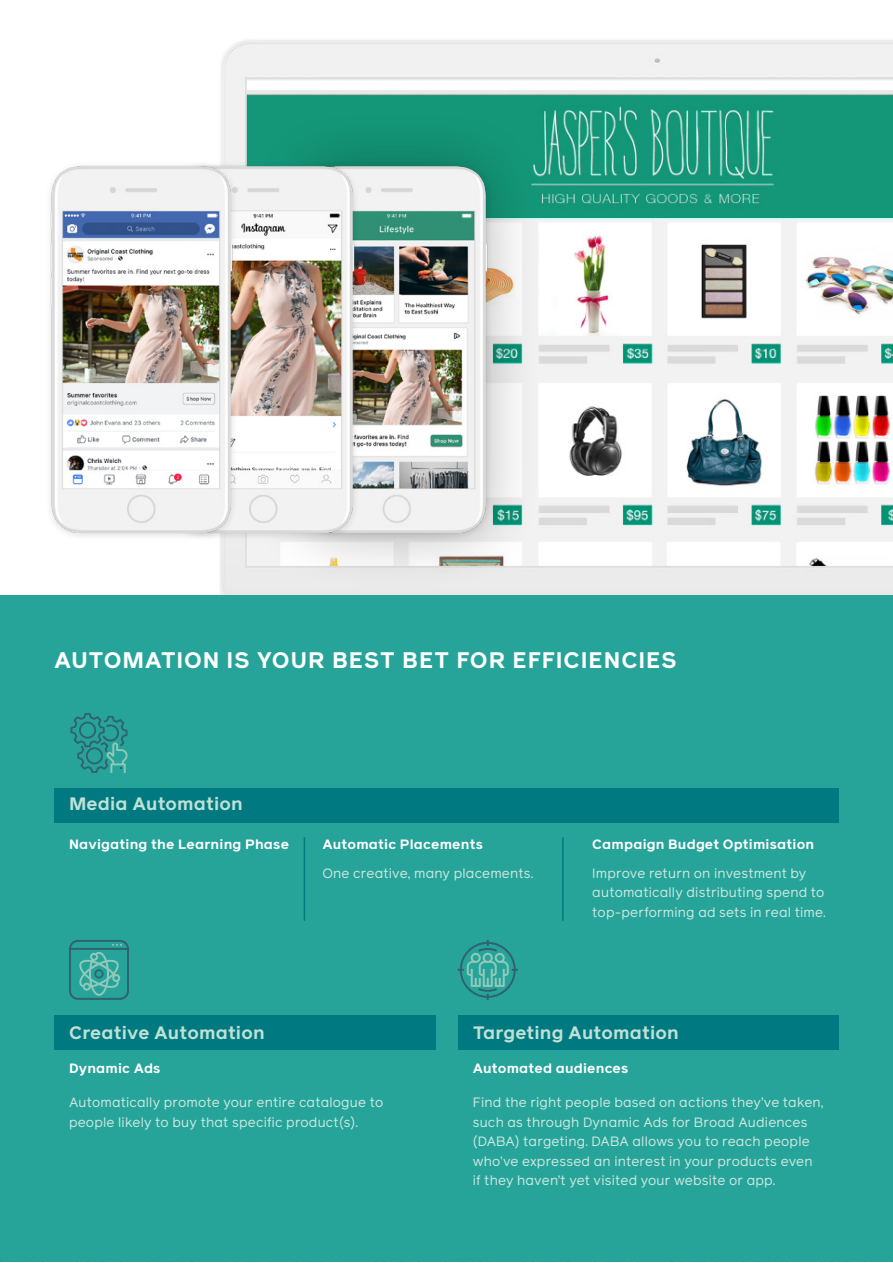
<style>
.page{position:relative;width:893px;height:1263px;background:#fff}
.page>*{position:absolute;margin:0;border:0;box-sizing:border-box;transform-origin:0 0}
.t1{font:700 22.5px "Facebook Reader";letter-spacing:.03em;color:#fff}
.t2{font:700 18px "Facebook Reader";letter-spacing:.01em;color:#bfe0d6}
.t3{font:13.5px/19.5px "Facebook Reader";letter-spacing:.015em;color:#cfe8e0}
.t4{font:700 13.5px "Facebook Reader";letter-spacing:.015em;color:#fff}
</style>
<div class="page">
<img style="left:220px;top:40px;width:673px;height:555px">
<div style="left:248px;top:108px;width:297px;height:484px;background:#000;opacity:.3"></div>
<img style="left:364px;top:163px;width:133px;height:383px">
<img style="left:241px;top:163px;width:123px;height:383px">
<img style="left:50px;top:163px;width:191px;height:383px">
<div style="left:0;top:595px;width:893px;height:667px;background:#26a49a"></div>
<div style="left:54px;top:788px;width:784px;height:34px;background:#007a80"></div>
<div style="left:54px;top:1015px;width:381px;height:34px;background:#007a80"></div>
<div style="left:458px;top:1015px;width:381px;height:34px;background:#007a80"></div>
<hr style="left:304px;top:837px;width:1px;height:84px;background:#007a80">
<hr style="left:562px;top:837px;width:2px;height:84px;background:#007a80">
<svg style="left:69px;top:940px;width:60px;height:60px"></svg>
<svg style="left:70px;top:713px;width:58px;height:60px"></svg>
<svg style="left:458px;top:940px;width:60px;height:60px"></svg>
<h1 class="t1" style="left:54px;top:644px;width:624px">AUTOMATION IS YOUR BEST BET FOR EFFICIENCIES</h1>
<h2 class="t2" style="left:69px;top:791px;width:175px">Media Automation</h2>
<p class="t4" style="left:69px;top:834px;width:222px">Navigating the Learning Phase</p>
<p class="t4" style="left:322px;top:834px;width:162px">Automatic Placements</p>
<p class="t3" style="left:322px;top:863px;width:213px">One creative, many placements.</p>
<p class="t4" style="left:592px;top:834px;width:223px">Campaign Budget Optimisation</p>
<p class="t3" style="left:592px;top:863px;width:235px">Improve return on investment by automatically distributing spend to top-performing ad sets in real time.</p>
<h2 class="t2" style="left:69px;top:1020px;width:197px">Creative Automation</h2>
<h2 class="t2" style="left:473px;top:1020px;width:208px">Targeting Automation</h2>
<p class="t4" style="left:69px;top:1059px;width:93px">Dynamic Ads</p>
<p class="t3" style="left:69px;top:1092px;width:316px">Automatically promote your entire catalogue to people likely to buy that specific product(s).</p>
<p class="t4" style="left:473px;top:1059px;width:157px">Automated audiences</p>
<p class="t3" style="left:473px;top:1092px;width:352px">Find the right people based on actions they’ve taken, such as through Dynamic Ads for Broad Audiences (DABA) targeting. DABA allows you to reach people who’ve expressed an interest in your products even if they haven’t yet visited your website or app.</p>
</div>
